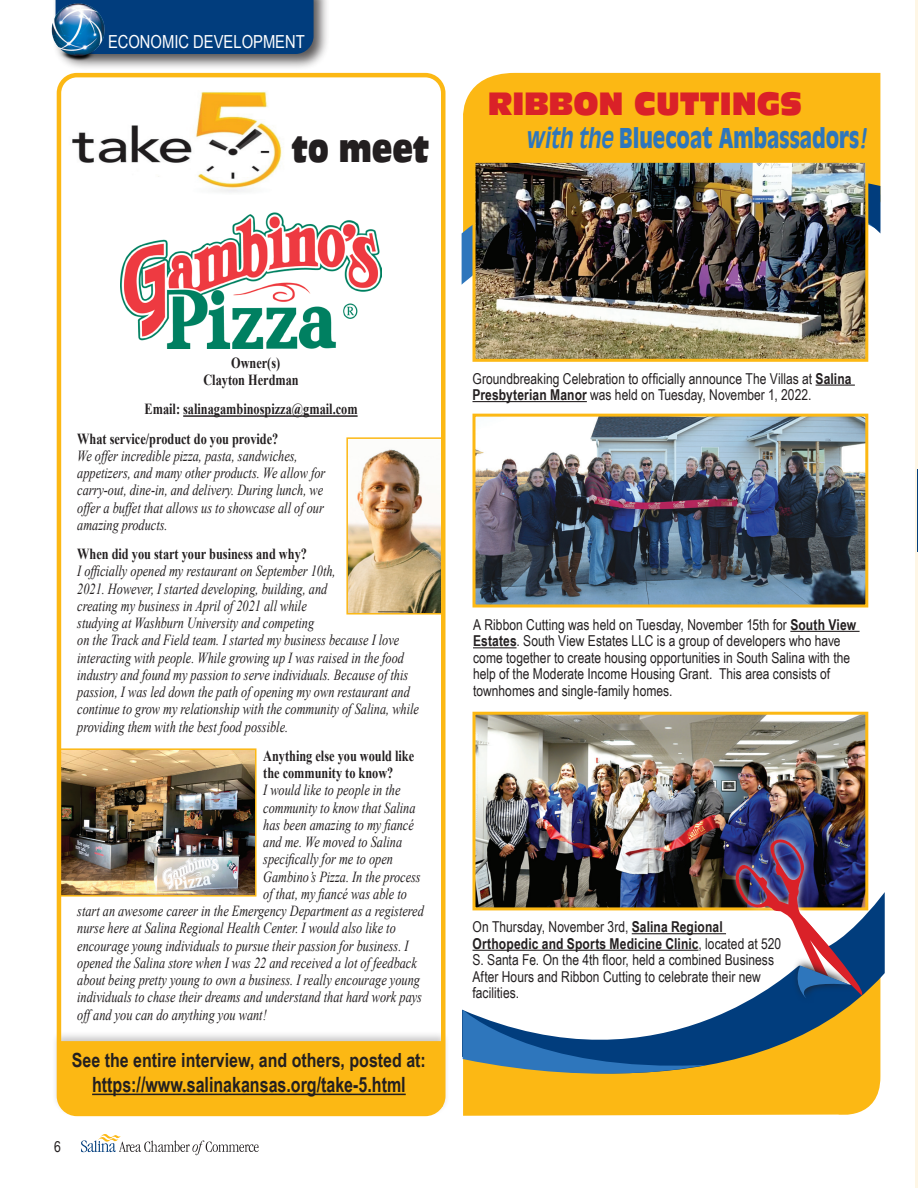
<style>
.page{position:relative;width:918px;height:1188px;background:#fff}
.page>*{position:absolute;margin:0;border:0;box-sizing:border-box;transform-origin:0 0}
.t1{font:36px "Antique Olive Nord";color:#231f20;scale:.62 1}
.t2{font:31.5px "Antique Olive Nord";color:#da2128;scale:.75 1}
.t3{font:900 27px "Antique Olive";color:#2e76bc;scale:.75 1}
.t4{font:700 21px "Arial Narrow";color:#231f20;scale:.93 1}
.t5{font:700 19.5px "Arial Narrow";color:#231f20}
.t6{font:18px "Arial Narrow";color:#fff}
.t7{font:italic 15.3px/17.2px "Times New Roman";color:#231f20;scale:.8 1}
.t8{font:700 15.3px/17.2px "Times New Roman";color:#231f20;scale:.8 1}
.t9{font:15px/16.5px "Arial Narrow";letter-spacing:.005em;color:#231f20}
.s1{font-weight:700}
</style>
<div class="page">
<svg style="left:81px;top:1134px;width:178px;height:21px"></svg>
<hr style="left:916px;top:0;width:2px;height:1188px;background:#fef6e5">
<div style="left:52px;top:0;width:278px;height:71px;background:#231f20;opacity:.75"></div>
<div style="left:56px;top:0;width:258px;height:54px;background:#013d7d"></div>
<img style="left:51px;top:1px;width:57px;height:64px">
<img style="left:349px;top:449px;width:91px;height:163px">
<div style="left:346px;top:437px;width:97px;height:178px;border:2px solid #fcb814"></div>
<img style="left:62px;top:751px;width:191px;height:143px">
<div style="left:59px;top:748px;width:197px;height:149px;border:2px solid #fcb814"></div>
<div style="left:52px;top:1031px;width:398px;height:85px;background:#231f20;opacity:.25"></div>
<div style="left:59px;top:1041px;width:384px;height:71px;background:#fcb814"></div>
<div style="left:57px;top:73px;width:388px;height:1043px;border:4px solid #fcb814;border-radius:18px"></div>
<hr style="left:92px;top:1094px;width:314px;height:1px;background:#231f20">
<img style="left:72px;top:91px;width:211px;height:102px">
<hr style="left:183px;top:415px;width:175px;height:2px;background:#231f20">
<div style="left:464px;top:73px;width:416px;height:33px;background:#fcb814"></div>
<svg style="left:461px;top:180px;width:420px;height:712px"></svg>
<img style="left:477px;top:716px;width:387px;height:176px">
<div style="left:473px;top:712px;width:395px;height:198px;border:3px solid #fcb814"></div>
<div style="left:462px;top:106px;width:418px;height:179px;background:#fcb814"></div>
<svg style="left:674px;top:156px;width:206px;height:77px"></svg>
<svg style="left:462px;top:892px;width:423px;height:224px"></svg>
<svg style="left:718px;top:826px;width:158px;height:206px"></svg>
<svg style="left:463px;top:1010px;width:243px;height:78px"></svg>
<hr style="left:816px;top:385px;width:39px;height:1px;background:#231f20">
<hr style="left:472px;top:401px;width:115px;height:1px;background:#231f20">
<hr style="left:632px;top:933px;width:94px;height:1px;background:#231f20">
<hr style="left:473px;top:950px;width:225px;height:1px;background:#231f20">
<img style="left:477px;top:418px;width:387px;height:186px">
<div style="left:473px;top:414px;width:395px;height:194px;border:3px solid #fcb814"></div>
<hr style="left:790px;top:631px;width:70px;height:1px;background:#231f20">
<hr style="left:473px;top:647px;width:44px;height:1px;background:#231f20">
<img style="left:120px;top:213px;width:262px;height:136px">
<img style="left:476px;top:164px;width:388px;height:194px">
<div style="left:472px;top:160px;width:396px;height:202px;border:3px solid #fcb814"></div>
<hr style="left:917px;top:470px;width:1px;height:82px;background:#013d7d">
<p class="t6" style="left:108px;top:29px;width:198px">ECONOMIC DEVELOPMENT</p>
<h1 class="t1" style="left:292px;top:126px;width:223px">to meet</h1>
<h2 class="t2" style="left:488px;top:84px;width:420px">RIBBON CUTTINGS</h2>
<h3 class="t3" style="left:525px;top:122px;width:462px"><span class="s1">with the</span> Bluecoat Ambassadors<span class="s1">!</span></h3>
<p class="t8" style="left:203px;top:354px;width:121px;text-indent:28px">Owner(s)<br>Clayton Herdman</p>
<p class="t8" style="left:77px;top:394px;width:352px;line-height:29.2px;text-indent:67px">Email: salinagambinospizza@gmail.com<br>What service/product do you provide?</p>
<p class="t7" style="left:77px;top:447px;width:312px">We offer incredible pizza, pasta, sandwiches, appetizers, and many other products. We allow for carry-out, dine-in, and delivery. During lunch, we offer a buffet that allows us to showcase all of our amazing products.</p>
<p class="t8" style="left:77px;top:545px;width:289px">When did you start your business and why?</p>
<p class="t7" style="left:77px;top:562px;width:429px">I officially opened my restaurant on September 10th,<br>2021. However, I started developing, building, and<br>creating my business in April of 2021 all while<br>studying at Washburn University and competing<br>on the Track and Field team. I started my business because I love interacting with people. While growing up I was raised in the food industry and found my passion to serve individuals. Because of this passion, I was led down the path of opening my own restaurant and continue to grow my relationship with the community of Salina, while providing them with the best food possible.</p>
<p class="t8" style="left:263px;top:747px;width:190px">Anything else you would like the community to know?</p>
<p class="t7" style="left:263px;top:781px;width:173px">I would like to people in the</p>
<p class="t7" style="left:263px;top:799px;width:192px">community to know that Salina</p>
<p class="t7" style="left:263px;top:816px;width:190px">has been amazing to my fiancé</p>
<p class="t7" style="left:263px;top:833px;width:175px">and me. We moved to Salina</p>
<p class="t7" style="left:263px;top:850px;width:164px">specifically for me to open</p>
<p class="t7" style="left:263px;top:868px;width:198px">Gambino’s Pizza. In the process</p>
<p class="t7" style="left:263px;top:885px;width:181px">of that, my fiancé was able to</p>
<p class="t7" style="left:77px;top:902px;width:435px">start an awesome career in the Emergency Department as a registered</p>
<p class="t7" style="left:77px;top:919px;width:400px">nurse here at Salina Regional Health Center. I would also like to</p>
<p class="t7" style="left:77px;top:937px;width:416px">encourage young individuals to pursue their passion for business. I</p>
<p class="t7" style="left:77px;top:954px;width:426px">opened the Salina store when I was 22 and received a lot of feedback</p>
<p class="t7" style="left:77px;top:971px;width:430px">about being pretty young to own a business. I really encourage young</p>
<p class="t7" style="left:77px;top:988px;width:433px">individuals to chase their dreams and understand that hard work pays</p>
<p class="t7" style="left:77px;top:1006px;width:239px">off and you can do anything you want!</p>
<p class="t5" style="left:72px;top:1045px;width:355px">See the entire interview, and others, posted at:</p>
<h3 class="t4" style="left:92px;top:1069px;width:339px">https://www.salinakansas.org/take-5.html</h3>
<p class="t9" style="left:54px;top:1138px;width:8px">6</p>
<p class="t9" style="left:472px;top:369px;width:381px">Groundbreaking Celebration to officially announce The Villas at <span class="s1">Salina<br>Presbyterian Manor</span> was held on Tuesday, November 1, 2022.</p>
<p class="t9" style="left:473px;top:616px;width:385px">A Ribbon Cutting was held on Tuesday, November 15th for <span class="s1">South View Estates</span>. South View Estates LLC is a group of developers who have come together to create housing opportunities in South Salina with the help of the Moderate Income Housing Grant. This area consists of townhomes and single-family homes.</p>
<p class="t9" style="left:473px;top:918px;width:310px">On Thursday, November 3rd, <span class="s1">Salina Regional Orthopedic and Sports Medicine Clinic</span>, located at 520<br>S. Santa Fe. On the 4th floor, held a combined Business After Hours and Ribbon Cutting to celebrate their new facilities.</p>
</div>
